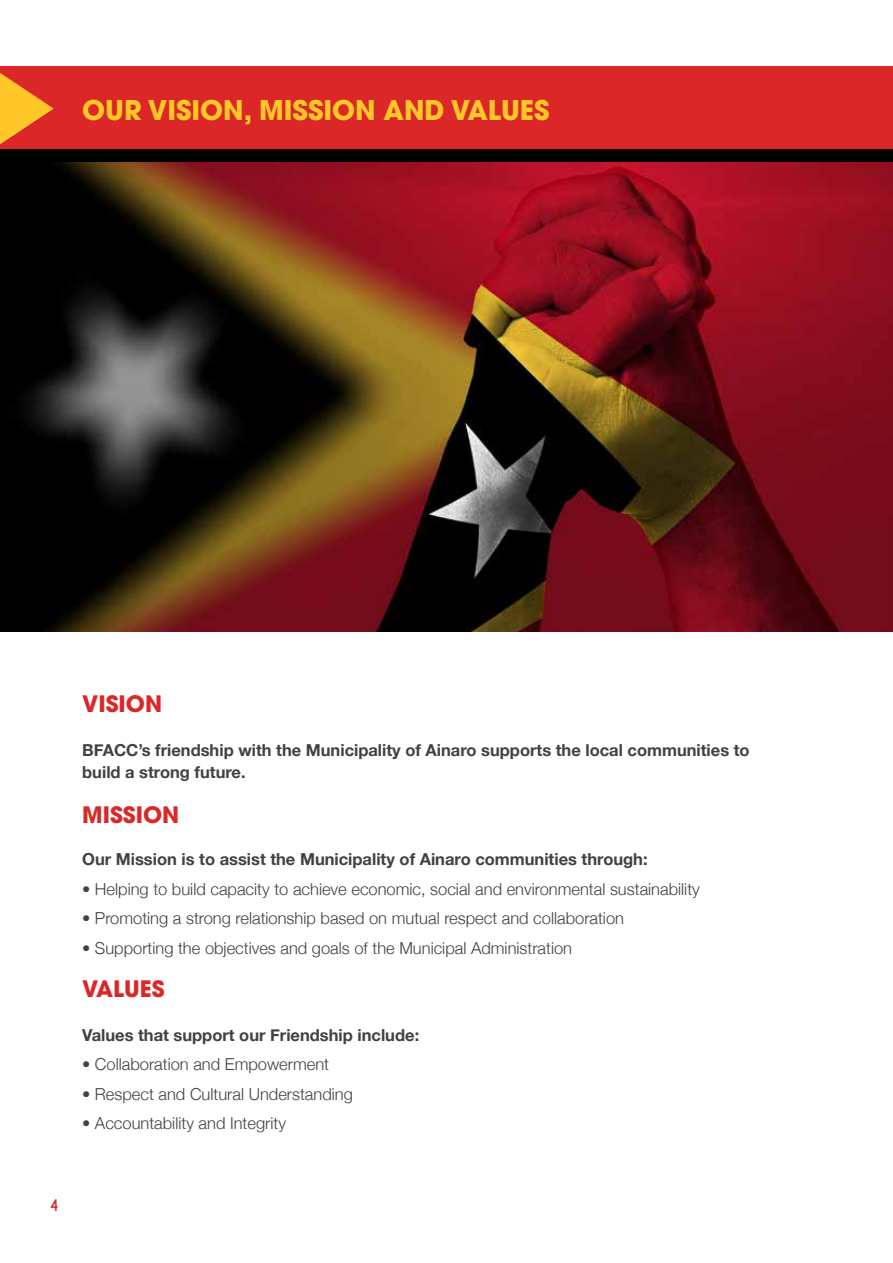
<style>
.page{position:relative;width:893px;height:1263px;background:#fff}
.page>*{position:absolute;margin:0;border:0;box-sizing:border-box;transform-origin:0 0}
.t1{font:700 27px "Avant Garde";color:#ffc828}
.t2{font:700 22.5px "Avant Garde";color:#db2727}
.t3{font:300 16.5px "Helvetica Neue";color:#414042}
.t4{font:700 16.5px/22.5px "Helvetica Neue";color:#414042}
.t5{font:700 15px "Caviar Dreams";color:#db2727}
</style>
<div class="page">
<div style="left:0;top:81px;width:893px;height:82px;background:#000"></div>
<div style="left:0;top:66px;width:893px;height:82px;background:#db2727"></div>
<svg style="left:0;top:73px;width:54px;height:71px"></svg>
<img style="left:0;top:162px;width:893px;height:469px">
<h1 class="t1" style="left:82px;top:92px;width:469px">OUR VISION, MISSION AND VALUES</h1>
<h2 class="t2" style="left:82px;top:689px;width:81px">VISION</h2>
<p class="t4" style="left:82px;top:739px;width:669px">BFACC’s friendship with the Municipality of Ainaro supports the local communities to build a strong future.</p>
<h2 class="t2" style="left:82px;top:800px;width:99px">MISSION</h2>
<p class="t4" style="left:82px;top:848px;width:567px">Our Mission is to assist the Municipality of Ainaro communities through:</p>
<p class="t3" style="left:82px;top:875px;width:619px">• Helping to build capacity to achieve economic, social and environmental sustainability</p>
<p class="t3" style="left:82px;top:905px;width:543px">• Promoting a strong relationship based on mutual respect and collaboration</p>
<p class="t3" style="left:82px;top:934px;width:491px">• Supporting the objectives and goals of the Municipal Administration</p>
<h2 class="t2" style="left:82px;top:974px;width:84px">VALUES</h2>
<p class="t4" style="left:82px;top:1024px;width:339px">Values that support our Friendship include:</p>
<p class="t3" style="left:82px;top:1051px;width:248px">• Collaboration and Empowerment</p>
<p class="t3" style="left:82px;top:1081px;width:272px">• Respect and Cultural Understanding</p>
<p class="t3" style="left:82px;top:1110px;width:205px">• Accountability and Integrity</p>
<p class="t5" style="left:49px;top:1196px;width:11px">4</p>
</div>
